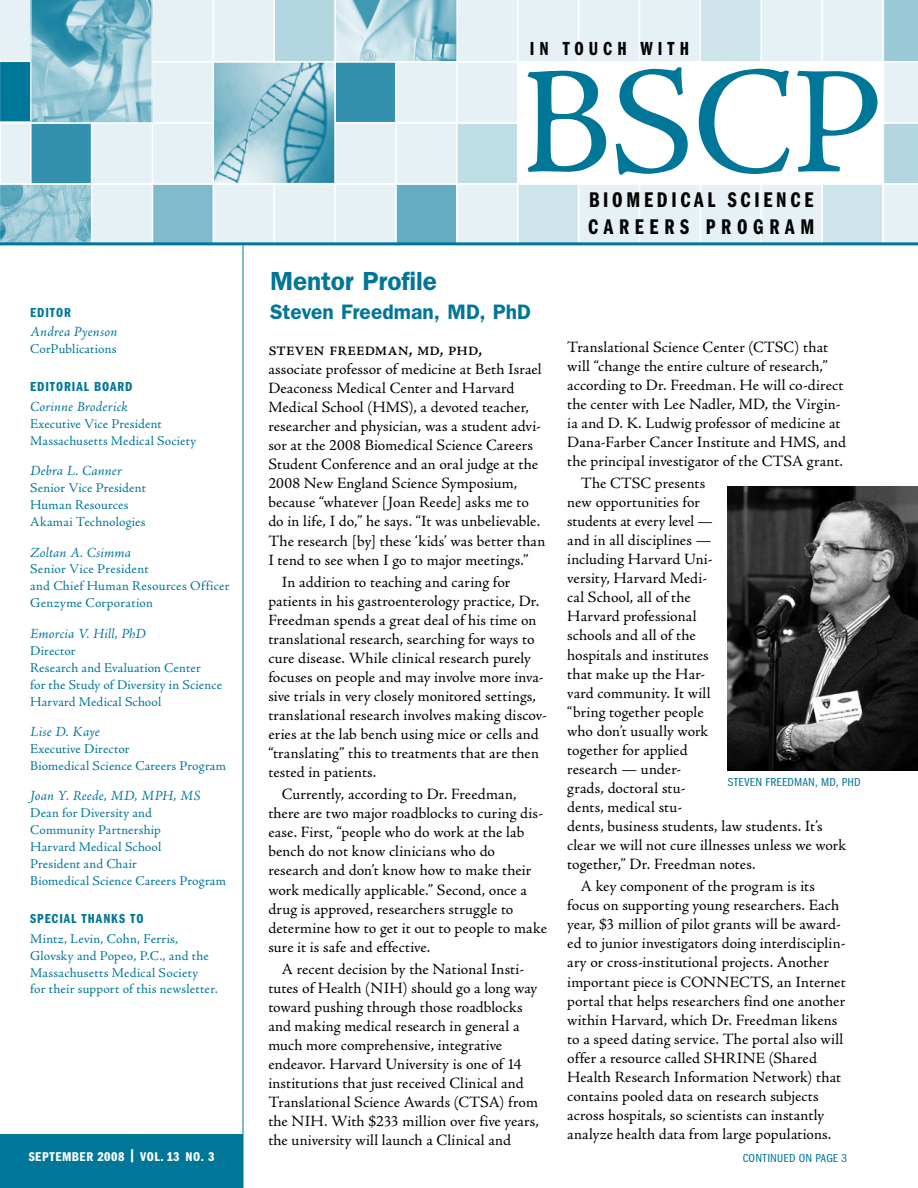
<style>
.page{position:relative;width:918px;height:1188px;background:#fff}
.page>*{position:absolute;margin:0;border:0;box-sizing:border-box;transform-origin:0 0}
.t1{font:153.75px "Adobe Jenson Pro";color:#007698}
.t2{font:600 26.25px "ITC Franklin Gothic Std";color:#007698}
.t3{font:22.05px/26.5px "ITC Franklin Gothic Std Dm Cp";letter-spacing:.17em;color:#000}
.t4{font:600 21px "ITC Franklin Gothic Std";color:#007698}
.t5{font:20.25px "Adobe Jenson Pro";letter-spacing:-.025em;color:#000;scale:.95 1}
.t6{font:19.5px "ITC Franklin Gothic Std Dm Cp";letter-spacing:.26em;color:#000}
.t7{font:15.75px/19px "Adobe Jenson Pro";letter-spacing:.01em;color:#000}
.t8{font:italic 14.25px "Adobe Jenson Pro";letter-spacing:.01em;color:#007698}
.t9{font:13.5px/17px "Adobe Jenson Pro";letter-spacing:.015em;color:#007698}
.t10{font:13.5px "ITC Franklin Gothic Std Dm Cp";letter-spacing:.065em;color:#007698;scale:1.1 1}
.t11{font:13.2px "ITC Franklin Gothic Std Dm Cp";letter-spacing:.035em;color:#fff;scale:1.14 1}
.t12{font:12px "ITC Franklin Gothic Std Bk Cp";letter-spacing:.025em;color:#007698;scale:1.14 1}
</style>
<div class="page">
<hr style="left:243px;top:243px;width:1px;height:945px;background:#007698">
<svg style="left:0;top:0;width:918px;height:245px"></svg>
<div style="left:0;top:1134px;width:243px;height:54px;background:#007698"></div>
<img style="left:728px;top:486px;width:190px;height:284px">
<p class="t10" style="left:30px;top:305px;width:39px">EDITOR</p>
<p class="t8" style="left:30px;top:324px;width:89px">Andrea Pyenson</p>
<p class="t9" style="left:30px;top:341px;width:88px">CorPublications</p>
<p class="t10" style="left:30px;top:379px;width:95px">EDITORIAL BOARD</p>
<p class="t8" style="left:30px;top:398px;width:99px">Corinne Broderick</p>
<p class="t9" style="left:30px;top:415px;width:168px">Executive Vice President<br>Massachusetts Medical Society</p>
<p class="t8" style="left:30px;top:463px;width:93px">Debra L. Canner</p>
<p class="t9" style="left:30px;top:480px;width:117px">Senior Vice President<br>Human Resources<br>Akamai Technologies</p>
<p class="t8" style="left:30px;top:544px;width:102px">Zoltan A. Csimma</p>
<p class="t9" style="left:30px;top:561px;width:201px">Senior Vice President<br>and Chief Human Resources Officer<br>Genzyme Corporation</p>
<p class="t8" style="left:30px;top:625px;width:117px">Emorcia V. Hill, PhD</p>
<p class="t9" style="left:30px;top:642px;width:193px">Director<br>Research and Evaluation Center<br>for the Study of Diversity in Science<br>Harvard Medical School</p>
<p class="t8" style="left:30px;top:724px;width:71px">Lise D. Kaye</p>
<p class="t9" style="left:30px;top:741px;width:197px">Executive Director<br>Biomedical Science Careers Program</p>
<p class="t8" style="left:30px;top:788px;width:172px">Joan Y. Reede, MD, MPH, MS</p>
<p class="t9" style="left:30px;top:805px;width:197px">Dean for Diversity and<br>Community Partnership<br>Harvard Medical School<br>President and Chair<br>Biomedical Science Careers Program</p>
<p class="t10" style="left:30px;top:911px;width:105px">SPECIAL THANKS TO</p>
<p class="t9" style="left:30px;top:930px;width:189px">Mintz, Levin, Cohn, Ferris,<br>Glovsky and Popeo, P.C., and the<br>Massachusetts Medical Society<br>for their support of this newsletter.</p>
<p class="t11" style="left:29px;top:1150px;width:164px">SEPTEMBER 2008 | VOL. 13 NO. 3</p>
<p class="t6" style="left:530px;top:38px;width:161px">IN TOUCH WITH</p>
<h1 class="t1" style="left:521px;top:36px;width:364px">BSCP</h1>
<h3 class="t3" style="left:588px;top:187px;width:228px">BIOMEDICAL SCIENCE<br>CAREERS PROGRAM</h3>
<h2 class="t2" style="left:270px;top:265px;width:169px">Mentor Profile</h2>
<h3 class="t4" style="left:270px;top:299px;width:263px">Steven Freedman, MD, PhD</h3>
<p class="t5" style="left:268px;top:337px;width:227px">steven freedman, md, phd,</p>
<p class="t7" style="left:268px;top:360px;width:279px">associate professor of medicine at Beth Israel Deaconess Medical Center and Harvard Medical School (HMS), a devoted teacher, researcher and physician, was a student advi&shy;sor at the 2008 Biomedical Science Careers Student Conference and an oral judge at the 2008 New England Science Symposium, because “whatever [Joan Reede] asks me to do in life, I do,” he says. “It was unbelievable.<br>The research [by] these ‘kids’ was better than I tend to see when I go to major meetings.”</p>
<p class="t7" style="left:268px;top:572px;width:280px;text-indent:13px">In addition to teaching and caring for patients in his gastroenterology practice, Dr.<br>Freedman spends a great deal of his time on translational research, searching for ways to cure disease. While clinical research purely focuses on people and may involve more inva&shy;sive trials in very closely monitored settings, translational research involves making discov&shy;eries at the lab bench using mice or cells and “translating” this to treatments that are then tested in patients.</p>
<p class="t7" style="left:268px;top:785px;width:280px;text-indent:13px">Currently, according to Dr. Freedman, there are two major roadblocks to curing dis&shy;ease. First, “people who do work at the lab bench do not know clinicians who do research and don’t know how to make their work medically applicable.” Second, once a drug is approved, researchers struggle to determine how to get it out to people to make sure it is safe and effective.</p>
<p class="t7" style="left:268px;top:960px;width:272px;text-indent:13px">A recent decision by the National Insti&shy;tutes of Health (NIH) should go a long way toward pushing through those roadblocks and making medical research in general a much more comprehensive, integrative endeavor. Harvard University is one of 14 institutions that just received Clinical and Translational Science Awards (CTSA) from the NIH. With $233 million over five years, the university will launch a Clinical and</p>
<p class="t7" style="left:567px;top:338px;width:280px">Translational Science Center (CTSC) that will “change the entire culture of research,” according to Dr. Freedman. He will co-direct the center with Lee Nadler, MD, the Virgin&shy;ia and D. K. Ludwig professor of medicine at Dana-Farber Cancer Institute and HMS, and the principal investigator of the CTSA grant.</p>
<p class="t7" style="left:567px;top:474px;width:280px;text-indent:14px">The CTSC presents<br>new opportunities for<br>students at every level —<br>and in all disciplines —<br>including Harvard Uni-<br>versity, Harvard Medi-<br>cal School, all of the<br>Harvard professional<br>schools and all of the<br>hospitals and institutes<br>that make up the Har-<br>vard community. It will<br>“bring together people<br>who don’t usually work<br>together for applied<br>research — under-<br>grads, doctoral stu-<br>dents, medical stu-<br>dents, business students, law students. It’s clear we will not cure illnesses unless we work together,” Dr. Freedman notes.</p>
<p class="t7" style="left:567px;top:877px;width:280px;text-indent:13px">A key component of the program is its focus on supporting young researchers. Each year, $3 million of pilot grants will be award&shy;ed to junior investigators doing interdisciplin&shy;ary or cross-institutional projects. Another important piece is CONNECTS, an Internet portal that helps researchers find one another within Harvard, which Dr. Freedman likens to a speed dating service. The portal also will offer a resource called SHRINE (Shared Health Research Information Network) that contains pooled data on research subjects across hospitals, so scientists can instantly analyze health data from large populations.</p>
<p class="t12" style="left:743px;top:1152px;width:93px">CONTINUED ON PAGE 3</p>
<p class="t12" style="left:728px;top:776px;width:117px">STEVEN FREEDMAN, MD, PHD</p>
</div>
